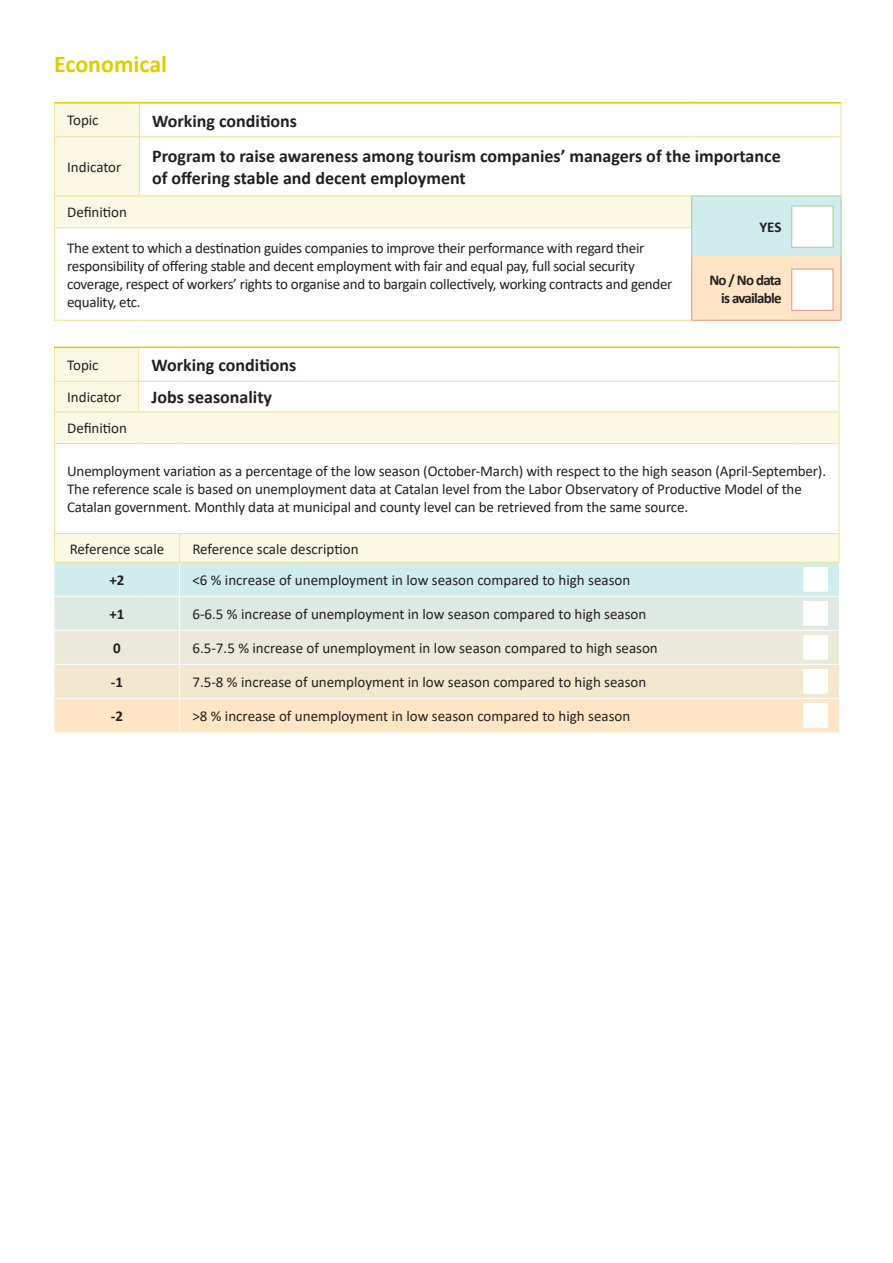
<style>
.page{position:relative;width:893px;height:1263px;background:#fff}
.page>*{position:absolute;margin:0;border:0;box-sizing:border-box;transform-origin:0 0}
.t1{font:700 24px "Calibri";color:#ddce01}
.t2{font:700 18px "Calibri";color:#231f20}
.t3{font:15px/18px "Calibri";letter-spacing:-.01em;color:#231f20}
.t4{font:700 15px/18px "Calibri";letter-spacing:-.05em;color:#231f20;text-align:right}
</style>
<div class="page">
<svg style="left:55px;top:104px;width:637px;height:123px"></svg>
<div style="left:692px;top:196px;width:149px;height:60px;background:#d1eced"></div>
<div style="left:692px;top:256px;width:149px;height:64px;background:#fee5c6"></div>
<hr style="left:54px;top:102px;width:85px;height:2px;background:#ddce01">
<hr style="left:139px;top:102px;width:553px;height:2px;background:#ddce01">
<hr style="left:692px;top:102px;width:149px;height:2px;background:#ddce01">
<hr style="left:54px;top:104px;width:1px;height:32px;background:#ede48f">
<hr style="left:139px;top:104px;width:1px;height:32px;background:#ede48f">
<hr style="left:841px;top:104px;width:1px;height:32px;background:#ede48f">
<hr style="left:54px;top:136px;width:85px;height:1px;background:#ede48f">
<hr style="left:54px;top:137px;width:1px;height:59px;background:#ede48f">
<hr style="left:139px;top:136px;width:553px;height:1px;background:#ede48f">
<hr style="left:139px;top:137px;width:1px;height:59px;background:#ede48f">
<hr style="left:692px;top:136px;width:149px;height:1px;background:#ede48f">
<hr style="left:841px;top:137px;width:1px;height:59px;background:#ede48f">
<hr style="left:54px;top:196px;width:85px;height:1px;background:#ede48f">
<hr style="left:54px;top:196px;width:1px;height:31px;background:#ede48f">
<hr style="left:139px;top:196px;width:552px;height:1px;background:#ede48f">
<hr style="left:54px;top:227px;width:85px;height:1px;background:#ede48f">
<svg style="left:54px;top:228px;width:1px;height:28px"></svg>
<hr style="left:139px;top:227px;width:552px;height:1px;background:#ede48f">
<hr style="left:54px;top:256px;width:1px;height:64px;background:#ede48f">
<hr style="left:54px;top:320px;width:85px;height:1px;background:#ede48f">
<hr style="left:139px;top:320px;width:552px;height:1px;background:#ede48f">
<hr style="left:691px;top:256px;width:1px;height:64px;background:#e59279">
<hr style="left:841px;top:256px;width:1px;height:64px;background:#e59279">
<hr style="left:691px;top:320px;width:150px;height:1px;background:#e59279">
<hr style="left:691px;top:196px;width:1px;height:32px;background:#a3cf9a">
<svg style="left:691px;top:228px;width:1px;height:28px"></svg>
<hr style="left:691px;top:196px;width:150px;height:1px;background:#a3cf9a">
<hr style="left:841px;top:196px;width:1px;height:32px;background:#a3cf9a">
<svg style="left:841px;top:228px;width:1px;height:28px"></svg>
<div style="left:791px;top:206px;width:42px;height:42px;background:#fff;border:1px solid #a3cf9a"></div>
<div style="left:791px;top:269px;width:42px;height:42px;background:#fff;border:1px solid #e59279"></div>
<svg style="left:55px;top:348px;width:784px;height:185px"></svg>
<hr style="left:54px;top:347px;width:85px;height:1px;background:#ddce01">
<hr style="left:139px;top:347px;width:41px;height:1px;background:#ddce01">
<hr style="left:180px;top:347px;width:612px;height:1px;background:#ddce01">
<hr style="left:792px;top:347px;width:47px;height:1px;background:#ddce01">
<hr style="left:54px;top:348px;width:1px;height:33px;background:#ede48f">
<hr style="left:138px;top:348px;width:1px;height:33px;background:#ede48f">
<hr style="left:839px;top:348px;width:1px;height:33px;background:#ede48f">
<hr style="left:54px;top:381px;width:85px;height:1px;background:#ede48f">
<svg style="left:54px;top:382px;width:1px;height:29px"></svg>
<hr style="left:139px;top:381px;width:41px;height:1px;background:#ede48f">
<svg style="left:138px;top:382px;width:1px;height:29px"></svg>
<hr style="left:180px;top:381px;width:612px;height:1px;background:#ede48f">
<hr style="left:792px;top:381px;width:47px;height:1px;background:#ede48f">
<svg style="left:839px;top:382px;width:1px;height:29px"></svg>
<hr style="left:54px;top:411px;width:85px;height:1px;background:#ede48f">
<hr style="left:54px;top:412px;width:1px;height:31px;background:#ede48f">
<hr style="left:139px;top:411px;width:41px;height:1px;background:#ede48f">
<hr style="left:180px;top:411px;width:612px;height:1px;background:#ede48f">
<hr style="left:792px;top:411px;width:47px;height:1px;background:#ede48f">
<hr style="left:839px;top:412px;width:1px;height:31px;background:#ede48f">
<hr style="left:54px;top:443px;width:85px;height:1px;background:#ede48f">
<hr style="left:54px;top:444px;width:1px;height:89px;background:#ede48f">
<hr style="left:139px;top:443px;width:41px;height:1px;background:#ede48f">
<hr style="left:180px;top:443px;width:612px;height:1px;background:#ede48f">
<hr style="left:792px;top:443px;width:47px;height:1px;background:#ede48f">
<hr style="left:839px;top:444px;width:1px;height:89px;background:#ede48f">
<hr style="left:54px;top:533px;width:85px;height:1px;background:#ede48f">
<hr style="left:139px;top:533px;width:41px;height:1px;background:#ede48f">
<hr style="left:180px;top:533px;width:612px;height:1px;background:#ede48f">
<hr style="left:792px;top:533px;width:47px;height:1px;background:#ede48f">
<svg style="left:54px;top:534px;width:786px;height:198px"></svg>
<hr style="left:54px;top:562px;width:85px;height:1px;background:#ede48f">
<hr style="left:139px;top:562px;width:41px;height:1px;background:#ede48f">
<hr style="left:180px;top:562px;width:612px;height:1px;background:#ede48f">
<hr style="left:792px;top:562px;width:47px;height:1px;background:#ede48f">
<div style="left:802px;top:566px;width:27px;height:26px;background:#fff;border:1px solid #d1eced"></div>
<div style="left:802px;top:600px;width:27px;height:26px;background:#fff;border:1px solid #dee9e1"></div>
<div style="left:802px;top:634px;width:27px;height:26px;background:#fff;border:1px solid #eae9da"></div>
<div style="left:802px;top:668px;width:27px;height:26px;background:#fff;border:1px solid #f4e7d0"></div>
<div style="left:802px;top:702px;width:27px;height:27px;background:#fff;border:1px solid #fee5c6"></div>
<p class="t1" style="left:54px;top:47px;width:115px">Economical</p>
<p class="t3" style="left:67px;top:111px;width:33px">Topic</p>
<p class="t2" style="left:152px;top:108px;width:146px">Working conditions</p>
<p class="t3" style="left:67px;top:158px;width:56px">Indicator</p>
<p class="t2" style="left:152px;top:144px;width:630px">Program to raise awareness among tourism companies’ managers of the importance</p>
<p class="t2" style="left:152px;top:165px;width:315px">of offering stable and decent employment</p>
<p class="t3" style="left:67px;top:203px;width:61px">Definition</p>
<p class="t3" style="left:67px;top:238px;width:607px">The extent to which a destination guides companies to improve their performance with regard their responsibility of offering stable and decent employment with fair and equal pay, full social security coverage, respect of workers’ rights to organise and to bargain collectively, working contracts and gender equality, etc.</p>
<p class="t4" style="left:759px;top:218px;width:24px">YES</p>
<p class="t4" style="left:709px;top:271px;width:74px">No / No data is available</p>
<p class="t3" style="left:67px;top:356px;width:33px">Topic</p>
<p class="t2" style="left:151px;top:352px;width:146px">Working conditions</p>
<p class="t3" style="left:67px;top:388px;width:56px">Indicator</p>
<p class="t2" style="left:151px;top:385px;width:122px">Jobs seasonality</p>
<p class="t3" style="left:67px;top:419px;width:61px">Definition</p>
<p class="t3" style="left:67px;top:462px;width:760px">Unemployment variation as a percentage of the low season (October-March) with respect to the high season (April-September).<br>The reference scale is based on unemployment data at Catalan level from the Labor Observatory of Productive Model of the<br>Catalan government. Monthly data at municipal and county level can be retrieved from the same source.</p>
<p class="t3" style="left:70px;top:539px;width:96px">Reference scale</p>
<p class="t3" style="left:192px;top:539px;width:168px">Reference scale description</p>
<p class="t4" style="left:109px;top:571px;width:17px">+2</p>
<p class="t3" style="left:192px;top:570px;width:439px">&lt;6 % increase of unemployment in low season compared to high season</p>
<p class="t4" style="left:109px;top:605px;width:17px">+1</p>
<p class="t3" style="left:192px;top:604px;width:455px">6-6.5 % increase of unemployment in low season compared to high season</p>
<p class="t4" style="left:113px;top:639px;width:9px">0</p>
<p class="t3" style="left:192px;top:639px;width:467px">6.5-7.5 % increase of unemployment in low season compared to high season</p>
<p class="t4" style="left:111px;top:673px;width:14px">-1</p>
<p class="t3" style="left:192px;top:673px;width:455px">7.5-8 % increase of unemployment in low season compared to high season</p>
<p class="t4" style="left:111px;top:707px;width:14px">-2</p>
<p class="t3" style="left:192px;top:707px;width:439px">&gt;8 % increase of unemployment in low season compared to high season</p>
</div>
